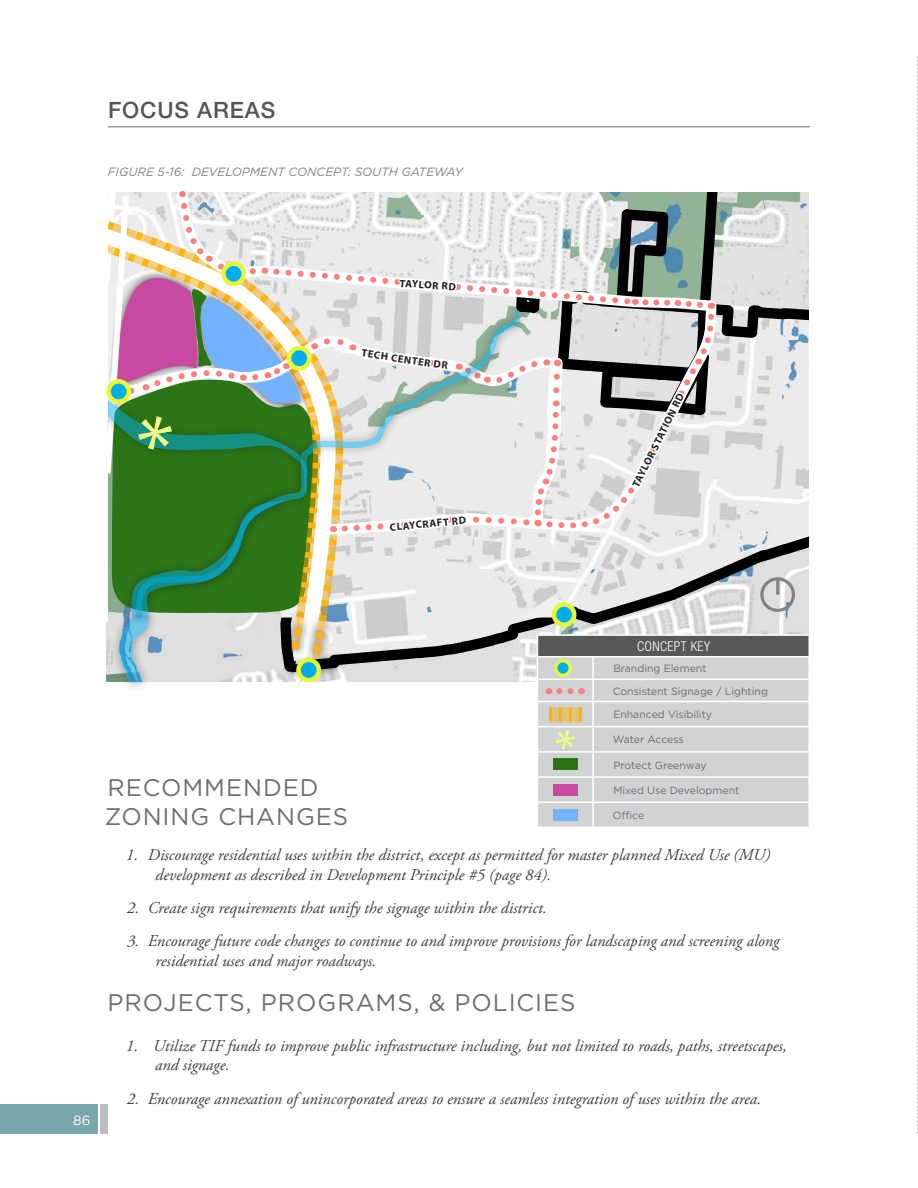
<style>
.page{position:relative;width:918px;height:1188px;background:#fff}
.page>*{position:absolute;margin:0;border:0;box-sizing:border-box;transform-origin:0 0}
.t1{font:italic 108px "Gotham";color:#f1fb85}
.t2{font:italic 62.1px "Gotham";color:#f1fb85}
.M_Header{font:24px/28.8px "Gotham";letter-spacing:.04em;color:#6c6d71}
.t3{font:500 22.5px "Helvetica Neue LT Std";letter-spacing:.04em;color:#54555a}
.t4{font:italic 16.5px/19.8px "Adobe Garamond Pro";color:#3e3e3f}
.C__Table_Header{font:300 condensed 13.5px "Helvetica Neue LT Std";letter-spacing:.03em;color:#fff}
.t5{font:13.5px "Gotham";color:#fff}
.t6{font:italic 12px "Gotham";color:#808285}
.L__Table_Body{font:10.5px "Gotham";color:#6c6d71}
.roadnames{font:700 10.5px "Myriad Pro";color:#231f20}
</style>
<div class="page">
<hr style="left:108px;top:126px;width:702px;height:1px;background:#959599">
<div style="left:0;top:1105px;width:97px;height:29px;background:#7aa6ad"></div>
<div style="left:100px;top:1105px;width:8px;height:29px;background:#bcbdc0"></div>
<svg style="left:717px;top:193px;width:91px;height:441px;background:#d2d4d4"></svg>
<svg style="left:917px;top:56px;width:1px;height:1078px"></svg>
<svg style="left:717px;top:192px;width:3px;height:124px"></svg>
<div style="left:760px;top:577px;width:35px;height:35px;border:3px solid #808285;border-radius:50%"></div>
<hr style="left:776px;top:578px;width:3px;height:17px;background:#808285">
<div style="left:537px;top:635px;width:272px;height:22px;background:#57585a"></div>
<div style="left:717px;top:658px;width:91px;height:169px;background:#d1d2d4"></div>
<hr style="left:593px;top:634px;width:217px;height:2px;background:#fff">
<hr style="left:808px;top:636px;width:2px;height:20px;background:#fff">
<hr style="left:594px;top:656px;width:216px;height:2px;background:#fff">
<hr style="left:594px;top:679px;width:216px;height:1px;background:#fff">
<hr style="left:594px;top:701px;width:216px;height:1px;background:#fff">
<hr style="left:594px;top:726px;width:216px;height:1px;background:#fff">
<hr style="left:594px;top:751px;width:216px;height:2px;background:#fff">
<hr style="left:594px;top:776px;width:216px;height:2px;background:#fff">
<hr style="left:594px;top:802px;width:216px;height:1px;background:#fff">
<svg style="left:106px;top:191px;width:611px;height:636px"></svg>
<h3 class="t3" style="left:108px;top:97px;width:169px">FOCUS AREAS</h3>
<p class="t6" style="left:108px;top:164px;width:356px">FIGURE 5-16: DEVELOPMENT CONCEPT: SOUTH GATEWAY</p>
<p class="roadnames" style="left:400px;top:276px;width:58px;rotate:3deg">TAYLOR RD</p>
<p class="t1" style="left:124px;top:385px;width:48px">*</p>
<p class="roadnames" style="left:363px;top:346px;width:89px;rotate:9deg">TECH CENTER DR</p>
<p class="roadnames" style="left:389px;top:520px;width:78px;rotate:-5deg">CLAYCRAFT RD</p>
<p class="roadnames" style="left:629px;top:483px;width:105px;rotate:-63deg">TAYLOR STATION RD</p>
<p class="t5" style="left:73px;top:1111px;width:19px">86</p>
<p class="M_Header" style="left:105px;top:773px;width:245px">RECOMMENDED<br>ZONING CHANGES</p>
<p class="t2" style="left:548px;top:712px;width:28px">*</p>
<p class="C__Table_Header" style="left:637px;top:638px;width:74px">CONCEPT KEY</p>
<p class="L__Table_Body" style="left:613px;top:662px;width:95px">Branding Element</p>
<p class="L__Table_Body" style="left:613px;top:684px;width:157px">Consistent Signage / Lighting</p>
<p class="L__Table_Body" style="left:613px;top:708px;width:100px">Enhanced Visibility</p>
<p class="L__Table_Body" style="left:613px;top:733px;width:72px">Water Access</p>
<p class="L__Table_Body" style="left:613px;top:758px;width:95px">Protect Greenway</p>
<p class="L__Table_Body" style="left:613px;top:783px;width:128px">Mixed Use Development</p>
<p class="L__Table_Body" style="left:613px;top:809px;width:33px">Office</p>
<p class="t4" style="left:156px;top:845px;width:617px;text-indent:-30px">1. Discourage residential uses within the district, except as permitted for master planned Mixed Use (MU) development as described in Development Principle #5 (page 84).</p>
<p class="t4" style="left:127px;top:898px;width:422px">2. Create sign requirements that unify the signage within the district.</p>
<p class="t4" style="left:156px;top:932px;width:625px;text-indent:-28px">3. Encourage future code changes to continue to and improve provisions for landscaping and screening along residential uses and major roadways.</p>
<p class="M_Header" style="left:108px;top:987px;width:470px">PROJECTS, PROGRAMS, &amp; POLICIES</p>
<p class="t4" style="left:155px;top:1036px;width:633px;text-indent:-29px">1. Utilize TIF funds to improve public infrastructure including, but not limited to roads, paths, streetscapes, and signage.</p>
<p class="t4" style="left:127px;top:1089px;width:636px">2. Encourage annexation of unincorporated areas to ensure a seamless integration of uses within the area.</p>
</div>
